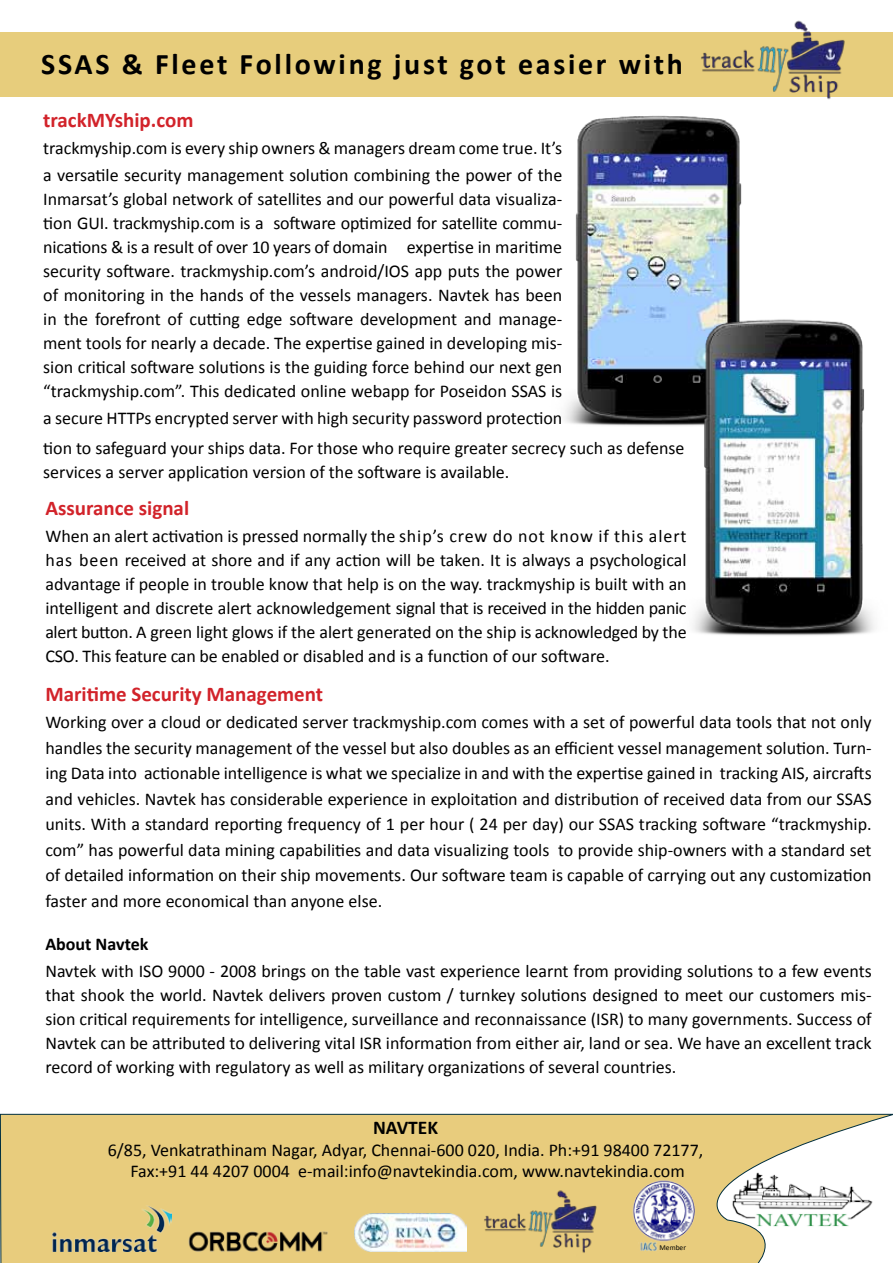
<style>
.page{position:relative;width:893px;height:1263px;background:#fff}
.page>*{position:absolute;margin:0;border:0;box-sizing:border-box;transform-origin:0 0}
.t1{font:700 30px "Calibri";letter-spacing:.09em;color:#000}
.t2{font:700 21px "Calibri";color:#d2232a}
.t3{font:700 19.5px "Calibri";color:#000}
.t4{font:18px/24px "Calibri";color:#000;text-align:justify}
.t5{font:700 18px "Calibri";color:#000}
.t6{font:7.5px "Calibri";color:#000}
</style>
<div class="page">
<svg style="left:0;top:1113px;width:893px;height:150px;background:#e7ce88"></svg>
<div style="left:1px;top:32px;width:892px;height:65px;background:#e7cd7c"></div>
<img style="left:626px;top:1173px;width:79px;height:70px">
<img style="left:53px;top:1206px;width:118px;height:46px">
<img style="left:185px;top:1228px;width:147px;height:26px">
<img style="left:725px;top:1165px;width:151px;height:72px">
<img style="left:701px;top:20px;width:144px;height:80px">
<img style="left:482px;top:1186px;width:117px;height:72px">
<img style="left:638px;top:1241px;width:21px;height:12px">
<img style="left:354px;top:1213px;width:112px;height:38px">
<img style="left:564px;top:116px;width:178px;height:310px">
<img style="left:679px;top:310px;width:196px;height:326px">
<h1 class="t1" style="left:41px;top:45px;width:643px">SSAS &amp; Fleet Following just got easier with</h1>
<p class="t2" style="left:43px;top:107px;width:152px">trackMYship.com</p>
<p class="t4" style="left:43px;top:135px;width:521px;line-height:27px">trackmyship.com is every ship owners &amp; managers dream come true. It’s a versatile security management solution combining the power of the</p>
<p class="t4" style="left:43px;top:187px;width:521px">Inmarsat’s global network of satellites and our powerful data visualiza&shy;tion GUI. trackmyship.com is a software optimized for satellite commu&shy;nications &amp; is a result of over 10 years of domain expertise in maritime security software. trackmyship.com’s android/IOS app puts the power of monitoring in the hands of the vessels managers. Navtek has been in the forefront of cutting edge software development and manage&shy;ment tools for nearly a decade. The expertise gained in developing mis&shy;sion critical software solutions is the guiding force behind our next gen “trackmyship.com”. This dedicated online webapp for Poseidon SSAS is</p>
<p class="t4" style="left:43px;top:406px;width:521px">a secure HTTPs encrypted server with high security password protection</p>
<p class="t4" style="left:43px;top:436px;width:643px">tion to safeguard your ships data. For those who require greater secrecy such as defense services a server application version of the software is available.</p>
<p class="t2" style="left:45px;top:494px;width:145px">Assurance signal</p>
<p class="t4" style="left:45px;top:524px;width:643px">When an alert activation is pressed normally the ship’s crew do not know if this alert has been received at shore and if any action will be taken. It is always a psychological advantage if people in trouble know that help is on the way. trackmyship is built with an intelligent and discrete alert acknowledgement signal that is received in the hidden panic alert button. A green light glows if the alert generated on the ship is acknowledged by the CSO. This feature can be enabled or disabled and is a function of our software.</p>
<p class="t2" style="left:45px;top:681px;width:279px">Maritime Security Management</p>
<p class="t4" style="left:45px;top:710px;width:828px;line-height:25.5px">Working over a cloud or dedicated server trackmyship.com comes with a set of powerful data tools that not only handles the security management of the vessel but also doubles as an efficient vessel management solution. Turn&shy;ing Data into actionable intelligence is what we specialize in and with the expertise gained in tracking AIS, aircrafts and vehicles. Navtek has considerable experience in exploitation and distribution of received data from our SSAS units. With a standard reporting frequency of 1 per hour ( 24 per day) our SSAS tracking software “trackmyship. com” has powerful data mining capabilities and data visualizing tools to provide ship-owners with a standard set of detailed information on their ship movements. Our software team is capable of carrying out any customization faster and more economical than anyone else.</p>
<p class="t5" style="left:45px;top:933px;width:105px">About Navtek</p>
<p class="t4" style="left:45px;top:959px;width:828px">Navtek with ISO 9000 - 2008 brings on the table vast experience learnt from providing solutions to a few events that shook the world. Navtek delivers proven custom / turnkey solutions designed to meet our customers mis&shy;sion critical requirements for intelligence, surveillance and reconnaissance (ISR) to many governments. Success of Navtek can be attributed to delivering vital ISR information from either air, land or sea. We have an excellent track record of working with regulatory as well as military organizations of several countries.</p>
<p class="t3" style="left:373px;top:1115px;width:67px">NAVTEK</p>
<p class="t4" style="left:108px;top:1139px;width:597px;line-height:21.6px;text-align:center">6/85, Venkatrathinam Nagar, Adyar, Chennai-600 020, India. Ph:+91 98400 72177,<br>Fax:+91 44 4207 0004 e-mail:info@navtekindia.com, www.navtekindia.com</p>
<p class="t6" style="left:659px;top:1243px;width:28px">Member</p>
</div>
